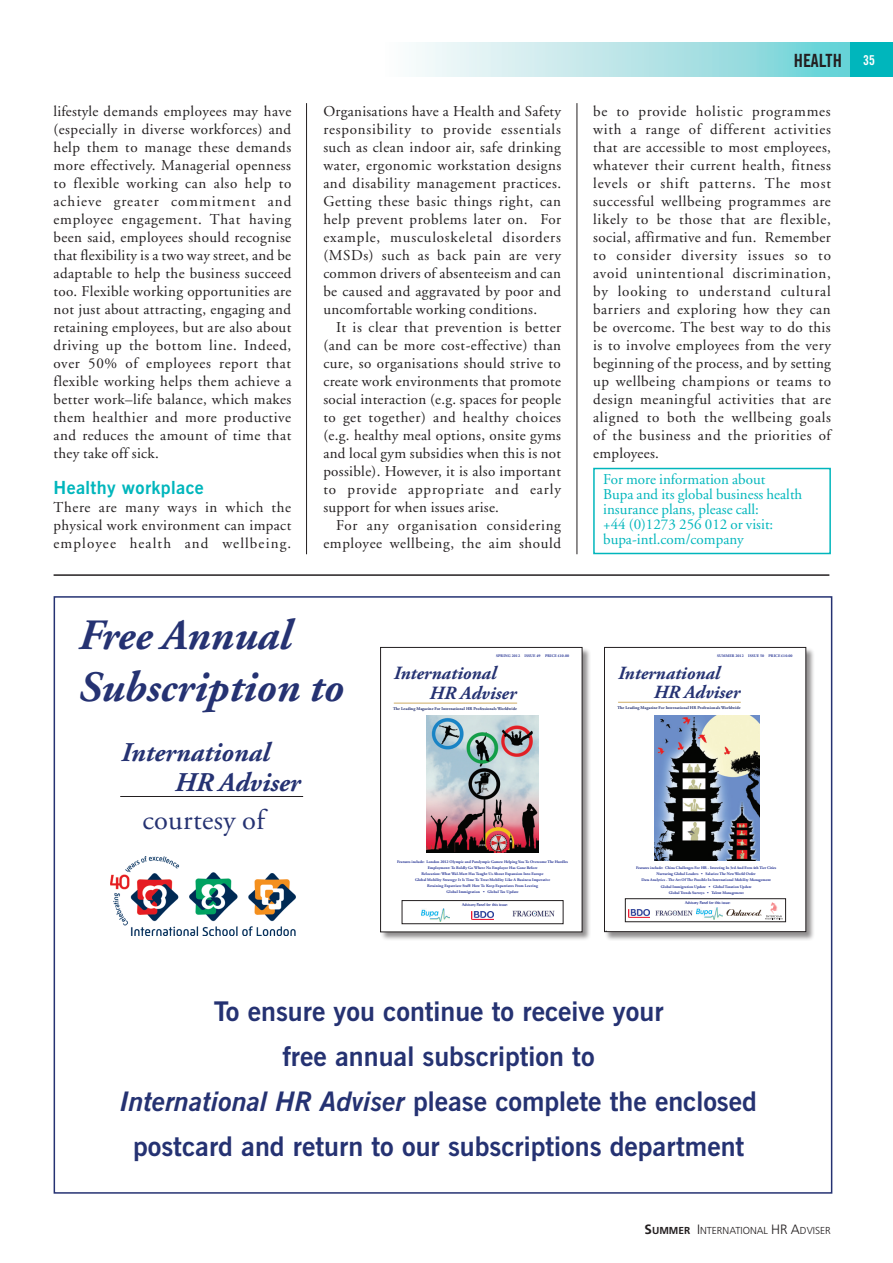
<style>
.page{position:relative;width:893px;height:1263px;background:#fff}
.page>*{position:absolute;margin:0;border:0;box-sizing:border-box;transform-origin:0 0}
.t1{font:italic 700 43.2px/51.8px "Adobe Garamond";color:#253272}
.t2{font:28.5px "Adobe Garamond Pro";letter-spacing:.01em;color:#253272}
.Cross_Head{font:700 27px/45px "News Gothic BT";color:#253272;text-align:center}
.t3{font:italic 700 27px/30px "Adobe Garamond";color:#253272}
.t4{font:italic 700 18.6px/19.4px "Adobe Garamond Pro";color:#253272}
.Cross_Head-2{font:700 18px "News Gothic BT";letter-spacing:.02em;color:#00b6bc}
.t5{font:700 condensed 18px "News Gothic BT";color:#231f20}
.Editorial_INDENTED{font:15px/18px "Adobe Garamond";letter-spacing:.04em;color:#231f20;text-align:justify}
.Editorial{font:15px/15px "Adobe Garamond";color:#00b6bc}
.t6{font:300 10.2px "Frutiger";color:#231f20}
.t7{font:700 4.35px "Adobe Garamond Pro";color:#253272}
.t8{font:700 4.05px/6.1px "Adobe Garamond Pro";letter-spacing:-.01em;color:#293795;text-align:center}
.t9{font:700 4.05px "Minion Pro";letter-spacing:.01em;color:#293795}
.t10{font:700 4.05px "Lydian BT";color:#293795}
.s1{font-size:13.5px;color:#fff}
.s2{font-style:italic}
.s3{font-weight:700;font-size:13.5px}
.s4{font-weight:700}
.s5{font-size:13.5px}
</style>
<div class="page">
<svg style="left:416px;top:43px;width:434px;height:34px"></svg>
<div style="left:850px;top:43px;width:43px;height:34px;background:#00b6bc"></div>
<hr style="left:577px;top:103px;width:1px;height:451px;background:#231f20">
<hr style="left:306px;top:103px;width:1px;height:451px;background:#231f20">
<div style="left:593px;top:468px;width:238px;height:86px;border:2px solid #00b6bc"></div>
<hr style="left:54px;top:574px;width:775px;height:2px;background:#231f20">
<div style="left:380px;top:647px;width:211px;height:294px;background:#231f20;opacity:.5"></div>
<div style="left:381px;top:647px;width:201px;height:285px;background:#fff"></div>
<img style="left:427px;top:715px;width:111px;height:138px">
<div style="left:402px;top:900px;width:161px;height:24px;border:1px solid #231f20"></div>
<img style="left:422px;top:908px;width:28px;height:13px">
<img style="left:471px;top:911px;width:23px;height:9px">
<hr style="left:394px;top:703px;width:123px;height:1px;background:#cfad66">
<img style="left:513px;top:911px;width:41px;height:6px">
<svg style="left:583px;top:930px;width:3px;height:4px"></svg>
<div style="left:380px;top:647px;width:202px;height:285px;border:1px solid #231f20"></div>
<div style="left:604px;top:647px;width:211px;height:294px;background:#231f20;opacity:.5"></div>
<div style="left:604px;top:647px;width:202px;height:285px;background:#fff"></div>
<div style="left:625px;top:899px;width:161px;height:23px;border:1px solid #231f20"></div>
<img style="left:697px;top:908px;width:25px;height:11px">
<img style="left:629px;top:910px;width:20px;height:8px">
<hr style="left:618px;top:702px;width:123px;height:1px;background:#cfad66">
<img style="left:655px;top:910px;width:37px;height:6px">
<svg style="left:765px;top:902px;width:18px;height:17px"></svg>
<img style="left:726px;top:909px;width:35px;height:6px">
<img style="left:654px;top:715px;width:105px;height:146px">
<svg style="left:806px;top:928px;width:4px;height:4px"></svg>
<div style="left:604px;top:647px;width:202px;height:285px;border:1px solid #231f20"></div>
<img style="left:110px;top:856px;width:186px;height:80px">
<hr style="left:120px;top:796px;width:183px;height:1px;background:#231f20">
<p class="Editorial_INDENTED" style="left:54px;top:103px;width:239px">lifestyle demands employees may have (especially in diverse workforces) and help them to manage these demands more effectively. Managerial openness to flexible working can also help to achieve greater commitment and employee engagement. That having been said, employees should recognise that flexibility is a two way street, and be adaptable to help the business succeed too. Flexible working opportunities are not just about attracting, engaging and retaining employees, but are also about driving up the bottom line. Indeed, over 50% of employees report that flexible working helps them achieve a better work–life balance, which makes them healthier and more productive and reduces the amount of time that they take off sick.</p>
<p class="Cross_Head-2" style="left:54px;top:477px;width:152px">Healthy workplace</p>
<p class="Editorial_INDENTED" style="left:54px;top:499px;width:239px">There are many ways in which the physical work environment can impact employee health and wellbeing.</p>
<p class="Editorial_INDENTED" style="left:323px;top:103px;width:239px">Organisations have a Health and Safety responsibility to provide essentials such as clean indoor air, safe drinking water, ergonomic workstation designs and disability management practices.<br>Getting these basic things right, can help prevent problems later on. For example, musculoskeletal disorders (MSDs) such as back pain are very common drivers of absenteeism and can be caused and aggravated by poor and uncomfortable working conditions.</p>
<p class="Editorial_INDENTED" style="left:323px;top:319px;width:239px;text-indent:13px">It is clear that prevention is better (and can be more cost-effective) than cure, so organisations should strive to create work environments that promote social interaction (e.g. spaces for people to get together) and healthy choices (e.g. healthy meal options, onsite gyms and local gym subsidies when this is not possible). However, it is also important to provide appropriate and early support for when issues arise.</p>
<p class="Editorial_INDENTED" style="left:323px;top:517px;width:239px;text-align:right">For any organisation considering employee wellbeing, the aim should</p>
<p class="t5" style="left:794px;top:49px;width:83px">HEALTH <span class="s1">35</span></p>
<p class="Editorial_INDENTED" style="left:593px;top:103px;width:239px">be to provide holistic programmes with a range of different activities that are accessible to most employees, whatever their current health, fitness levels or shift patterns. The most successful wellbeing programmes are likely to be those that are flexible, social, affirmative and fun. Remember to consider diversity issues so to avoid unintentional discrimination, by looking to understand cultural barriers and exploring how they can be overcome. The best way to do this is to involve employees from the very beginning of the process, and by setting up wellbeing champions or teams to design meaningful activities that are aligned to both the wellbeing goals of the business and the priorities of employees.</p>
<p class="Editorial" style="left:603px;top:472px;width:201px">For more information about<br>Bupa and its global business health insurance plans, please call:<br>+44 (0)1273 256 012 or visit: bupa-intl.com/company</p>
<p class="t1" style="left:77px;top:611px;width:267px">Free Annual<br>Subscription to</p>
<p class="t3" style="left:174px;top:738px;width:127px;text-indent:-54px">International<br>HR Adviser</p>
<p class="t2" style="left:142px;top:803px;width:124px">courtesy of</p>
<p class="t9" style="left:496px;top:653px;width:75px">SPRING 2012 ISSUE 49 PRIcE £10.00</p>
<p class="t9" style="left:717px;top:652px;width:77px">SUMMER 2012 ISSUE 50 PRIcE £10.00</p>
<p class="t4" style="left:430px;top:664px;width:88px;text-indent:-36px">International<br>HR Adviser</p>
<p class="t4" style="left:654px;top:663px;width:88px;text-indent:-36px">International<br>HR Adviser</p>
<p class="t7" style="left:393px;top:706px;width:125px">The Leading Magazine For International HR Professionals Worldwide</p>
<p class="t7" style="left:617px;top:705px;width:125px">The Leading Magazine For International HR Professionals Worldwide</p>
<p class="t8" style="left:397px;top:858px;width:172px">Features include: London 2012 Olympic and Paralympic Games: Helping You To Overcome The Hurdles Employment: To Boldly Go Where No Employee Has Gone Before<br>Relocation: What Wal-Mart Has Taught Us About Expansion Into Europe<br>Global Mobility Strategy: It Is Time To Treat Mobility Like A Business Imperative<br>Retaining Expatriate Staff: How To Keep Expatriates From Leaving<br>Global Immigration • Global Tax Update</p>
<p class="t10" style="left:462px;top:902px;width:47px">Advisory Panel for this issue:</p>
<p class="t8" style="left:636px;top:865px;width:142px">Features include: China Challenges For HR - Investing In 3rd And Even 4th Tier Cities Nurturing Global Leaders • Salaries: The New World Order<br>Data Analytics - The Art Of The Possible In International Mobility Management Global Immigration Update • Global Taxation Update<br>Global Trends Surveys • Talent Management</p>
<p class="t10" style="left:685px;top:900px;width:47px">Advisory Panel for this issue:</p>
<p class="Cross_Head" style="left:120px;top:989px;width:638px">To ensure you continue to receive your<br>free annual subscription to<br><span class="s2">International HR Adviser</span> please complete the enclosed postcard and return to our subscriptions department</p>
<p class="t6" style="left:645px;top:1224px;width:188px"><span class="s3">S</span><span class="s4">UMMER</span> <span class="s5">I</span>NTERNATIONAL <span class="s5">HR A</span>DVISER</p>
</div>
